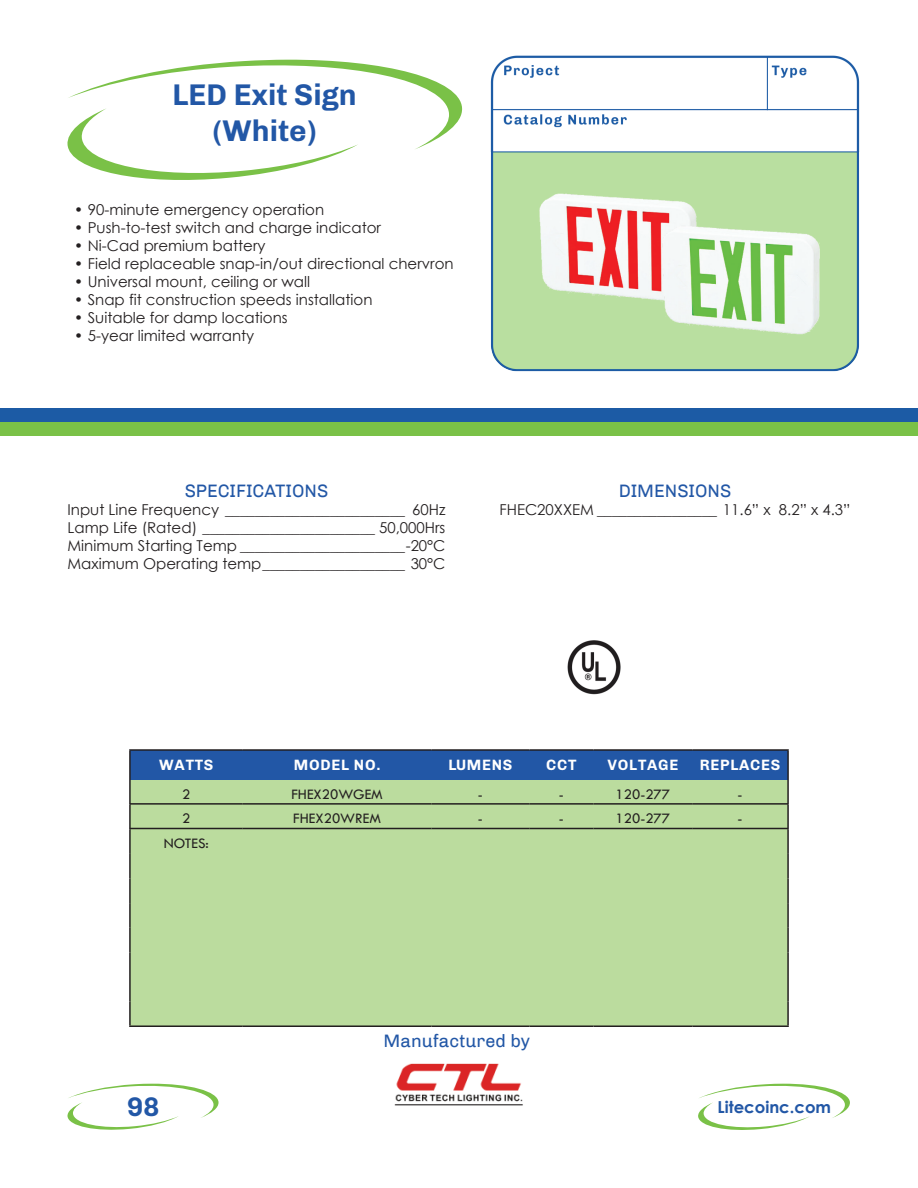
<style>
.page{position:relative;width:918px;height:1188px;background:#fff}
.page>*{position:absolute;margin:0;border:0;box-sizing:border-box;transform-origin:0 0}
.t1{font:700 30px/36px "Chivo";color:#2257a6;text-align:center}
.t2{font:700 27px "Chivo";color:#2257a6}
.t3{font:18px "Chivo";color:#2257a6}
.t4{font:700 16.5px "Century Gothic";color:#2257a6}
.t5{font:15px/18px "Century Gothic";color:#231f20;text-align:justify}
.t6{font:15px "Tw Cen";color:#231f20}
.t7{font:700 15px "Chivo";letter-spacing:.05em;color:#fff}
</style>
<div class="page">
<svg style="left:68px;top:1084px;width:151px;height:46px"></svg>
<svg style="left:698px;top:1084px;width:152px;height:46px"></svg>
<img style="left:394px;top:1063px;width:129px;height:43px">
<div style="left:131px;top:751px;width:656px;height:29px;background:#2257a6"></div>
<div style="left:131px;top:780px;width:656px;height:245px;background:#bbdc9e"></div>
<hr style="left:129px;top:749px;width:114px;height:2px;background:#231f20">
<hr style="left:129px;top:751px;width:2px;height:29px;background:#231f20">
<hr style="left:243px;top:749px;width:189px;height:2px;background:#231f20">
<hr style="left:432px;top:749px;width:97px;height:2px;background:#231f20">
<hr style="left:529px;top:749px;width:65px;height:2px;background:#231f20">
<hr style="left:594px;top:749px;width:98px;height:2px;background:#231f20">
<hr style="left:692px;top:749px;width:97px;height:2px;background:#231f20">
<hr style="left:787px;top:751px;width:2px;height:29px;background:#231f20">
<hr style="left:129px;top:780px;width:2px;height:25px;background:#231f20">
<hr style="left:787px;top:780px;width:2px;height:25px;background:#231f20">
<hr style="left:129px;top:805px;width:2px;height:24px;background:#231f20">
<hr style="left:787px;top:805px;width:2px;height:24px;background:#231f20">
<hr style="left:129px;top:829px;width:2px;height:25px;background:#231f20">
<hr style="left:787px;top:829px;width:2px;height:25px;background:#231f20">
<hr style="left:129px;top:854px;width:2px;height:24px;background:#231f20">
<hr style="left:787px;top:854px;width:2px;height:24px;background:#231f20">
<hr style="left:129px;top:878px;width:2px;height:25px;background:#231f20">
<hr style="left:787px;top:878px;width:2px;height:25px;background:#231f20">
<hr style="left:129px;top:903px;width:2px;height:25px;background:#231f20">
<hr style="left:787px;top:903px;width:2px;height:25px;background:#231f20">
<hr style="left:129px;top:928px;width:2px;height:24px;background:#231f20">
<hr style="left:787px;top:928px;width:2px;height:24px;background:#231f20">
<hr style="left:129px;top:952px;width:2px;height:25px;background:#231f20">
<hr style="left:787px;top:952px;width:2px;height:25px;background:#231f20">
<hr style="left:129px;top:977px;width:2px;height:25px;background:#231f20">
<hr style="left:787px;top:977px;width:2px;height:25px;background:#231f20">
<hr style="left:129px;top:1002px;width:2px;height:23px;background:#231f20">
<hr style="left:787px;top:1002px;width:2px;height:23px;background:#231f20">
<hr style="left:129px;top:1025px;width:114px;height:2px;background:#231f20">
<hr style="left:243px;top:1025px;width:189px;height:2px;background:#231f20">
<hr style="left:432px;top:1025px;width:97px;height:2px;background:#231f20">
<hr style="left:529px;top:1025px;width:65px;height:2px;background:#231f20">
<hr style="left:594px;top:1025px;width:98px;height:2px;background:#231f20">
<hr style="left:692px;top:1025px;width:97px;height:2px;background:#231f20">
<svg style="left:68px;top:59px;width:395px;height:121px"></svg>
<img style="left:490px;top:55px;width:370px;height:98px">
<div style="left:0;top:422px;width:918px;height:14px;background:#7ac147"></div>
<div style="left:0;top:409px;width:918px;height:13px;background:#1c5ba5"></div>
<hr style="left:130px;top:803px;width:113px;height:2px;background:#231f20">
<hr style="left:243px;top:803px;width:188px;height:2px;background:#231f20">
<hr style="left:431px;top:803px;width:98px;height:2px;background:#231f20">
<hr style="left:529px;top:803px;width:64px;height:2px;background:#231f20">
<hr style="left:593px;top:803px;width:99px;height:2px;background:#231f20">
<hr style="left:692px;top:803px;width:96px;height:2px;background:#231f20">
<hr style="left:130px;top:828px;width:113px;height:1px;background:#231f20">
<hr style="left:243px;top:828px;width:188px;height:1px;background:#231f20">
<hr style="left:431px;top:828px;width:98px;height:1px;background:#231f20">
<hr style="left:529px;top:828px;width:64px;height:1px;background:#231f20">
<hr style="left:593px;top:828px;width:99px;height:1px;background:#231f20">
<hr style="left:692px;top:828px;width:96px;height:1px;background:#231f20">
<img style="left:567px;top:641px;width:54px;height:54px">
<img style="left:491px;top:153px;width:368px;height:219px">
<h1 class="t1" style="left:173px;top:76px;width:186px">LED Exit Sign (White)</h1>
<p class="t5" style="left:74px;top:201px;width:252px">• 90-minute emergency operation</p>
<p class="t5" style="left:74px;top:219px;width:308px">• Push-to-test switch and charge indicator</p>
<p class="t5" style="left:74px;top:237px;width:193px">• Ni-Cad premium battery</p>
<p class="t5" style="left:74px;top:255px;width:381px">• Field replaceable snap-in/out directional chervron</p>
<p class="t5" style="left:74px;top:273px;width:237px">• Universal mount, ceiling or wall</p>
<p class="t5" style="left:74px;top:291px;width:300px">• Snap fit construction speeds installation</p>
<p class="t5" style="left:74px;top:309px;width:215px">• Suitable for damp locations</p>
<p class="t5" style="left:74px;top:327px;width:182px">• 5-year limited warranty</p>
<p class="t3" style="left:185px;top:480px;width:145px">SPECIFICATIONS</p>
<p class="t5" style="left:68px;top:500px;width:380px">Input Line Frequency ________________________ 60Hz Lamp Life (Rated) _______________________ 50,000Hrs Minimum Starting Temp ______________________-20°C Maximum Operating temp___________________ 30°C</p>
<p class="t3" style="left:619px;top:480px;width:114px">DIMENSIONS</p>
<p class="t5" style="left:500px;top:500px;width:353px">FHEC20XXEM ________________ 11.6” x 8.2” x 4.3”</p>
<p class="t7" style="left:159px;top:756px;width:56px">WATTS</p>
<p class="t7" style="left:294px;top:756px;width:88px">MODEL NO.</p>
<p class="t7" style="left:448px;top:756px;width:66px">LUMENS</p>
<p class="t7" style="left:546px;top:756px;width:32px">CCT</p>
<p class="t7" style="left:608px;top:756px;width:72px">VOLTAGE</p>
<p class="t7" style="left:700px;top:756px;width:82px">REPLACES</p>
<p class="t6" style="left:182px;top:785px;width:10px">2</p>
<p class="t6" style="left:291px;top:785px;width:93px">FHEX20WGEM</p>
<p class="t6" style="left:478px;top:785px;width:6px">-</p>
<p class="t6" style="left:559px;top:785px;width:6px">-</p>
<p class="t6" style="left:616px;top:785px;width:56px">120-277</p>
<p class="t6" style="left:738px;top:785px;width:6px">-</p>
<p class="t6" style="left:182px;top:809px;width:10px">2</p>
<p class="t6" style="left:293px;top:809px;width:89px">FHEX20WREM</p>
<p class="t6" style="left:478px;top:809px;width:6px">-</p>
<p class="t6" style="left:559px;top:809px;width:6px">-</p>
<p class="t6" style="left:616px;top:809px;width:56px">120-277</p>
<p class="t6" style="left:738px;top:809px;width:6px">-</p>
<p class="t6" style="left:164px;top:834px;width:47px">NOTES:</p>
<p class="t3" style="left:384px;top:1031px;width:148px">Manufactured by</p>
<h2 class="t2" style="left:127px;top:1091px;width:35px">98</h2>
<p class="t4" style="left:718px;top:1095px;width:115px">Litecoinc.com</p>
</div>
